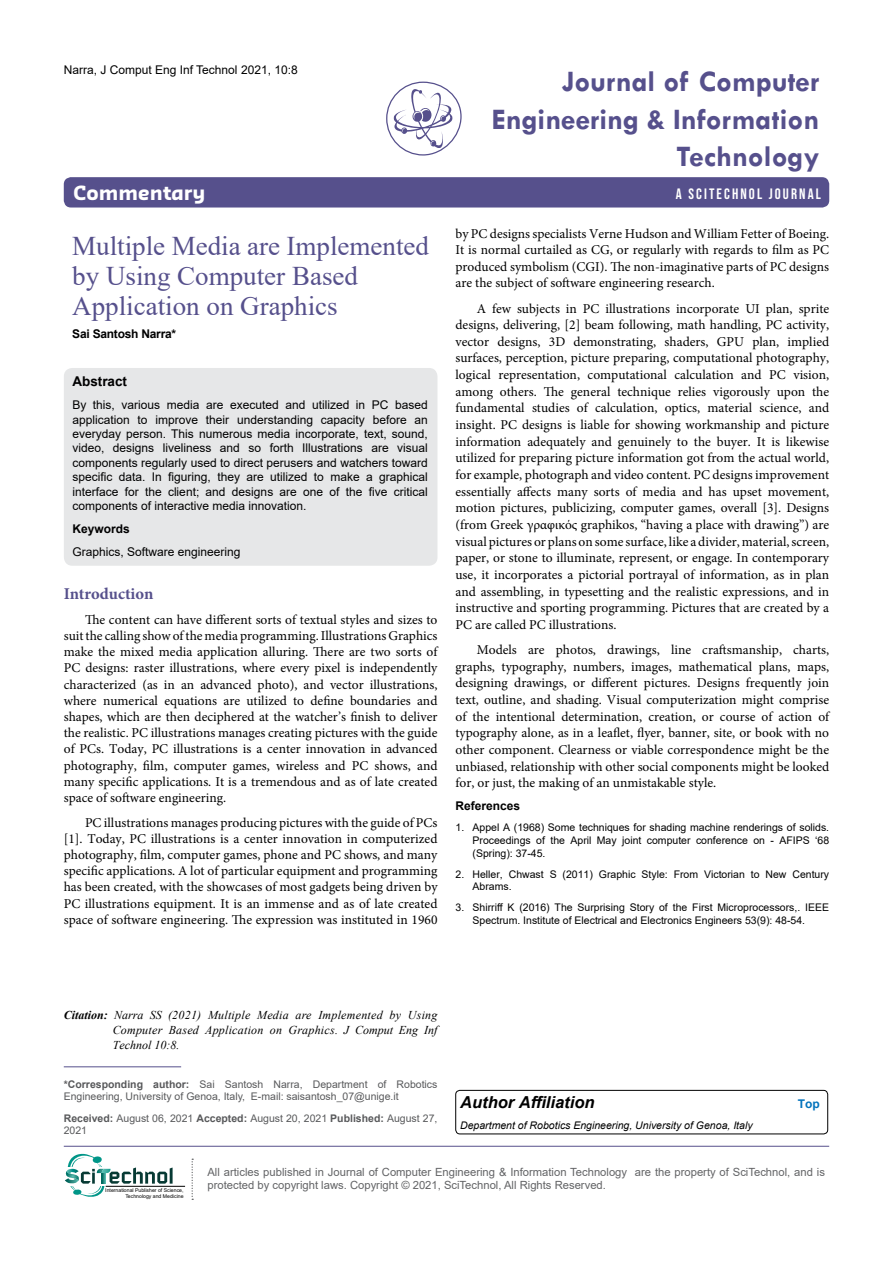
<style>
.page{position:relative;width:893px;height:1263px;background:#fff}
.page>*{position:absolute;margin:0;border:0;box-sizing:border-box;transform-origin:0 0}
.t1{font:700 30px/37.5px "Tw Cen";color:#56508c;text-align:right}
.t2{font:27px/30px "Times New Roman";color:#56508c}
.t3{font:700 19.2px "Sansa";color:#fff}
.t4{font:italic 700 16.5px "Arial";color:#000}
.t5{font:700 16.5px "Minion Pro";letter-spacing:-.005em;color:#56508c}
.t6{font:15px "Bebas Neue";letter-spacing:.14em;color:#fff}
.t7{font:13.5px/16.6px "Minion Pro";color:#000;text-align:justify}
.t8{font:700 13.5px "Arial";color:#000}
.t9{font:12px/14.4px "Arial";color:#000;text-align:justify}
.t10{font:italic 12px/15px "Times New Roman";letter-spacing:.02em;color:#000;text-align:justify}
.t11{font:700 12px "Arial";color:#000}
.t12{font:700 12px "Arial";letter-spacing:-.02em;color:#000}
.t13{font:700 12px "Arial";color:#0072bc}
.t14{font:11.25px/13.5px "Arial";color:#636466}
.t15{font:10.5px/12.6px "Arial";color:#000}
.t16{font:10.5px/12.6px "Arial";color:#58595b}
.t17{font:italic 10.5px "Arial";color:#000}
.t18{font:5.1px/6.1px "Arial";color:#000;text-align:right}
.s1{font-weight:700}
</style>
<div class="page">
<div style="left:64px;top:177px;width:765px;height:30px;background:#56508c;border-radius:7px"></div>
<hr style="left:64px;top:1146px;width:765px;height:1px;background:#56508c">
<svg style="left:394px;top:89px;width:59px;height:59px"></svg>
<div style="left:386px;top:82px;width:76px;height:74px;border:1px solid #56508c;border-radius:36px"></div>
<hr style="left:106px;top:1186px;width:79px;height:1px;background:#000">
<svg style="left:192px;top:1158px;width:1px;height:42px"></svg>
<svg style="left:65px;top:1154px;width:108px;height:43px"></svg>
<div style="left:64px;top:368px;width:373px;height:198px;background:#e6e7e8;border-radius:9px"></div>
<hr style="left:64px;top:1066px;width:117px;height:1px;background:#56508c">
<div style="left:455px;top:1090px;width:373px;height:44px;border:1px solid #000;border-radius:4px"></div>
<p class="t9" style="left:64px;top:62px;width:235px">Narra, J Comput Eng Inf Technol 2021, 10:8</p>
<h1 class="t1" style="left:491px;top:62px;width:330px">Journal of Computer<br>Engineering &amp; Information<br>Technology</h1>
<h3 class="t3" style="left:74px;top:181px;width:133px">Commentary</h3>
<p class="t6" style="left:676px;top:185px;width:147px">A SCITECHNOL JOURNAL</p>
<h2 class="t2" style="left:72px;top:230px;width:358px">Multiple Media are Implemented by Using Computer Based<br>Application on Graphics</h2>
<p class="t12" style="left:72px;top:325px;width:105px">Sai Santosh Narra*</p>
<p class="t8" style="left:72px;top:372px;width:56px">Abstract</p>
<p class="t9" style="left:72px;top:398px;width:357px">By this, various media are executed and utilized in PC based application to improve their understanding capacity before an everyday person. This numerous media incorporate, text, sound, video, designs liveliness and so forth Illustrations are visual components regularly used to direct perusers and watchers toward specific data. In figuring, they are utilized to make a graphical interface for the client; and designs are one of the five critical components of interactive media innovation.</p>
<p class="t11" style="left:72px;top:520px;width:59px">Keywords</p>
<p class="t9" style="left:72px;top:544px;width:170px">Graphics, Software engineering</p>
<p class="t5" style="left:64px;top:582px;width:91px">Introduction</p>
<p class="t7" style="left:64px;top:611px;width:375px;line-height:16.2px;text-indent:21px">The content can have different sorts of textual styles and sizes to suit the calling show of the media programming. Illustrations Graphics make the mixed media application alluring. There are two sorts of PC designs: raster illustrations, where every pixel is independently characterized (as in an advanced photo), and vector illustrations, where numerical equations are utilized to define boundaries and shapes, which are then deciphered at the watcher’s finish to deliver the realistic. PC illustrations manages creating pictures with the guide of PCs. Today, PC illustrations is a center innovation in advanced photography, film, computer games, wireless and PC shows, and many specific applications. It is a tremendous and as of late created space of software engineering.</p>
<p class="t7" style="left:64px;top:814px;width:375px;line-height:16.2px;text-indent:21px">PC illustrations manages producing pictures with the guide of PCs [1]. Today, PC illustrations is a center innovation in computerized photography, film, computer games, phone and PC shows, and many specific applications. A lot of particular equipment and programming has been created, with the showcases of most gadgets being driven by PC illustrations equipment. It is an immense and as of late created space of software engineering. The expression was instituted in 1960</p>
<p class="t7" style="left:455px;top:225px;width:375px">by PC designs specialists Verne Hudson and William Fetter of Boeing.<br>It is normal curtailed as CG, or regularly with regards to film as PC produced symbolism (CGI). The non-imaginative parts of PC designs are the subject of software engineering research.</p>
<p class="t7" style="left:455px;top:300px;width:375px;text-indent:21px">A few subjects in PC illustrations incorporate UI plan, sprite designs, delivering, [2] beam following, math handling, PC activity, vector designs, 3D demonstrating, shaders, GPU plan, implied surfaces, perception, picture preparing, computational photography, logical representation, computational calculation and PC vision, among others. The general technique relies vigorously upon the fundamental studies of calculation, optics, material science, and insight. PC designs is liable for showing workmanship and picture information adequately and genuinely to the buyer. It is likewise utilized for preparing picture information got from the actual world, for example, photograph and video content. PC designs improvement essentially affects many sorts of media and has upset movement, motion pictures, publicizing, computer games, overall [3]. Designs (from Greek γραφικός graphikos, “having a place with drawing”) are visual pictures or plans on some surface, like a divider, material, screen, paper, or stone to illuminate, represent, or engage. In contemporary use, it incorporates a pictorial portrayal of information, as in plan and assembling, in typesetting and the realistic expressions, and in instructive and sporting programming. Pictures that are created by a PC are called PC illustrations.</p>
<p class="t7" style="left:455px;top:641px;width:375px;text-indent:21px">Models are photos, drawings, line craftsmanship, charts, graphs, typography, numbers, images, mathematical plans, maps, designing drawings, or different pictures. Designs frequently join text, outline, and shading. Visual computerization might comprise of the intentional determination, creation, or course of action of typography alone, as in a leaflet, flyer, banner, site, or book with no other component. Clearness or viable correspondence might be the unbiased, relationship with other social components might be looked for, or just, the making of an unmistakable style.</p>
<p class="t11" style="left:455px;top:797px;width:66px">References</p>
<p class="t15" style="left:472px;top:821px;width:358px;text-align:justify;text-indent:-17px">1. Appel A (1968) Some techniques for shading machine renderings of solids.<br>Proceedings of the April May joint computer conference on - AFIPS ‘68 (Spring): 37-45.</p>
<p class="t15" style="left:472px;top:867px;width:358px;text-indent:-17px">2. Heller, Chwast S (2011) Graphic Style: From Victorian to New Century<br>Abrams.</p>
<p class="t15" style="left:472px;top:901px;width:358px;text-indent:-17px">3. Shirriff K (2016) The Surprising Story of the First Microprocessors,. IEEE<br>Spectrum. Institute of Electrical and Electronics Engineers 53(9): 48-54.</p>
<p class="t10" style="left:113px;top:1007px;width:326px;text-indent:-49px"><span class="s1">Citation:</span> Narra SS (2021) Multiple Media are Implemented by Using Computer Based Application on Graphics. J Comput Eng Inf Technol 10:8.</p>
<p class="t16" style="left:64px;top:1078px;width:375px"><span class="s1">*Corresponding author:</span> Sai Santosh Narra, Department of Robotics<br>Engineering, University of Genoa, Italy, E-mail: saisantosh_07@unige.it</p>
<p class="t16" style="left:64px;top:1111px;width:375px"><span class="s1">Received:</span> August 06, 2021 <span class="s1">Accepted:</span> August 20, 2021 <span class="s1">Published:</span> August 27,<br>2021</p>
<p class="t4" style="left:460px;top:1091px;width:136px">Author Affiliation</p>
<p class="t13" style="left:798px;top:1096px;width:23px">Top</p>
<p class="t17" style="left:460px;top:1119px;width:294px">Department of Robotics Engineering, University of Genoa, Italy</p>
<p class="t18" style="left:105px;top:1187px;width:80px">International Publisher of Science,<br>Technology and Medicine</p>
<p class="t14" style="left:207px;top:1165px;width:619px">All articles published in Journal of Computer Engineering &amp; Information Technology are the property of SciTechnol, and is protected by copyright laws. Copyright © 2021, SciTechnol, All Rights Reserved.</p>
</div>
